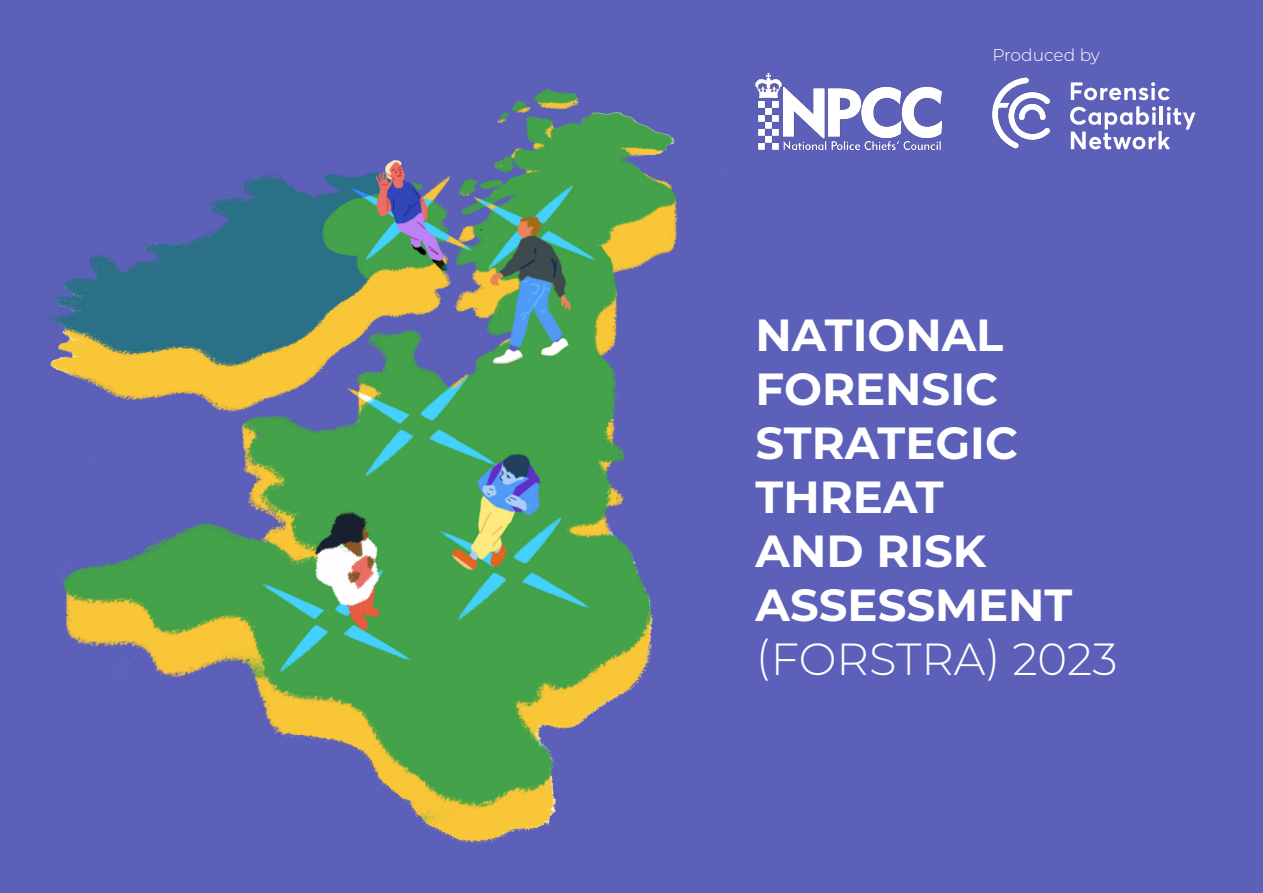
<style>
.page{position:relative;width:1263px;height:893px;background:#5c60b9}
.page>*{position:absolute;margin:0;border:0;box-sizing:border-box;transform-origin:0 0}
.t1{font:700 45px/54px "Montserrat";color:#fff}
.t2{font:300 45px "Montserrat";color:#fff}
.t3{font:300 17.1px "Montserrat";letter-spacing:-.005em;color:#fff}
</style>
<div class="page">
<img style="left:49px;top:88px;width:629px;height:756px">
<svg style="left:1071px;top:82px;width:99px;height:18px"></svg>
<svg style="left:1070px;top:106px;width:125px;height:43px"></svg>
<svg style="left:992px;top:78px;width:58px;height:70px"></svg>
<img style="left:755px;top:73px;width:186px;height:76px">
<p class="t3" style="left:992px;top:43px;width:109px">Produced by</p>
<p class="t1" style="left:755px;top:306px;width:318px">NATIONAL<br>FORENSIC<br>STRATEGIC<br>THREAT<br>AND RISK<br>ASSESSMENT</p>
<p class="t2" style="left:755px;top:628px;width:363px">(FORSTRA) 2023</p>
</div>
